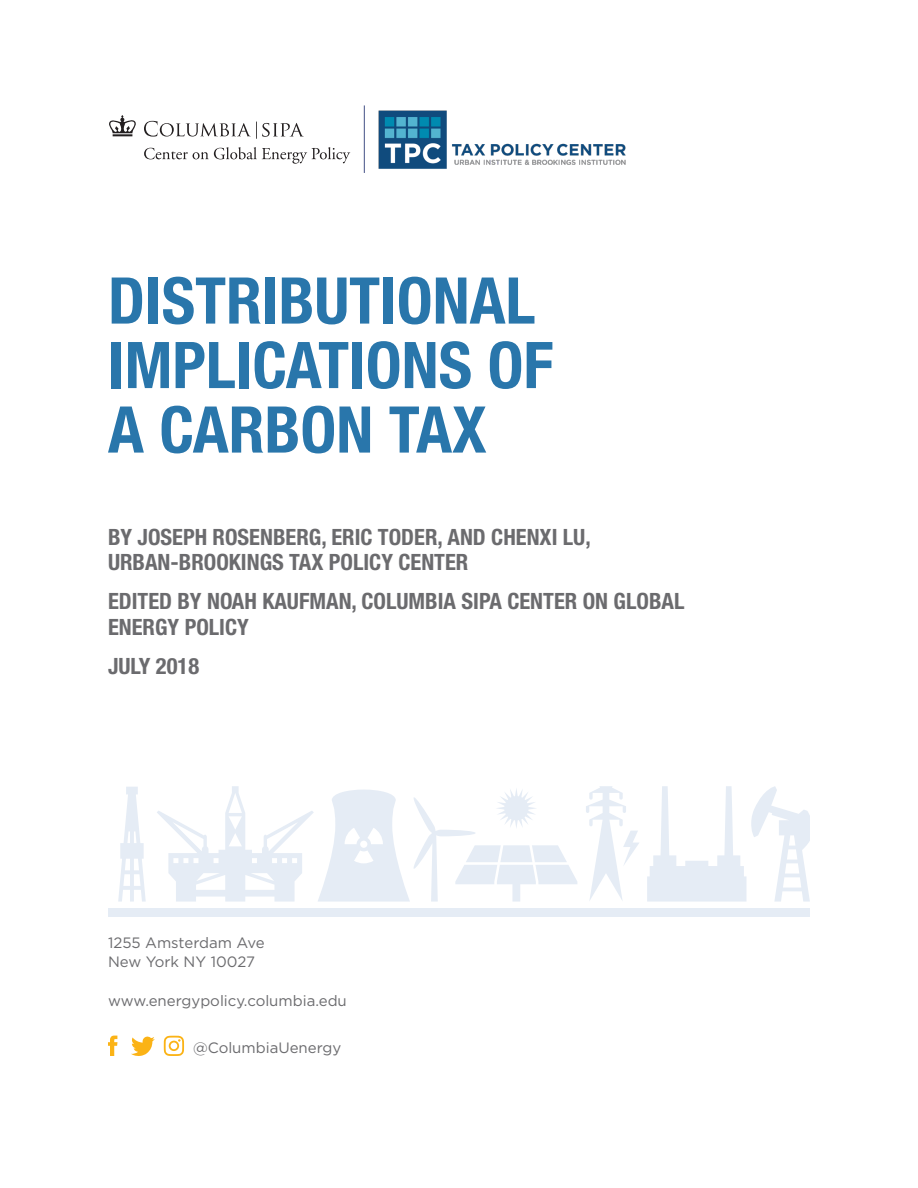
<style>
.page{position:relative;width:918px;height:1188px;background:#fff}
.page>*{position:absolute;margin:0;border:0;box-sizing:border-box;transform-origin:0 0}
.t1{font:700 condensed 64.5px/64.5px "Helvetica Neue";color:#2976ab}
.t2{font:700 condensed 22.5px/25.5px "Helvetica Neue";color:#6b6b6e}
.t3{font:15px/19.5px "Gotham";color:#6b6b6e}
</style>
<div class="page">
<div style="left:108px;top:908px;width:702px;height:8px;background:#e5ecf5"></div>
<svg style="left:118px;top:786px;width:692px;height:116px"></svg>
<svg style="left:108px;top:1036px;width:9px;height:20px"></svg>
<svg style="left:131px;top:1036px;width:24px;height:20px"></svg>
<svg style="left:164px;top:1036px;width:20px;height:20px"></svg>
<svg style="left:109px;top:115px;width:241px;height:49px"></svg>
<hr style="left:364px;top:105px;width:1px;height:68px;background:#435086">
<img style="left:378px;top:110px;width:248px;height:59px">
<p class="t1" style="left:108px;top:268px;width:447px">DISTRIBUTIONAL<br>IMPLICATIONS OF<br>A CARBON TAX</p>
<p class="t2" style="left:108px;top:524px;width:484px">BY JOSEPH ROSENBERG, ERIC TODER, AND CHENXI LU,<br>URBAN-BROOKINGS TAX POLICY CENTER</p>
<p class="t2" style="left:108px;top:588px;width:578px">EDITED BY NOAH KAUFMAN, COLUMBIA SIPA CENTER ON GLOBAL<br>ENERGY POLICY</p>
<p class="t2" style="left:108px;top:653px;width:93px">JULY 2018</p>
<p class="t3" style="left:108px;top:933px;width:158px">1255 Amsterdam Ave<br>New York NY 10027</p>
<p class="t3" style="left:108px;top:991px;width:240px">www.energypolicy.columbia.edu</p>
<p class="t3" style="left:193px;top:1038px;width:150px">@ColumbiaUenergy</p>
</div>
